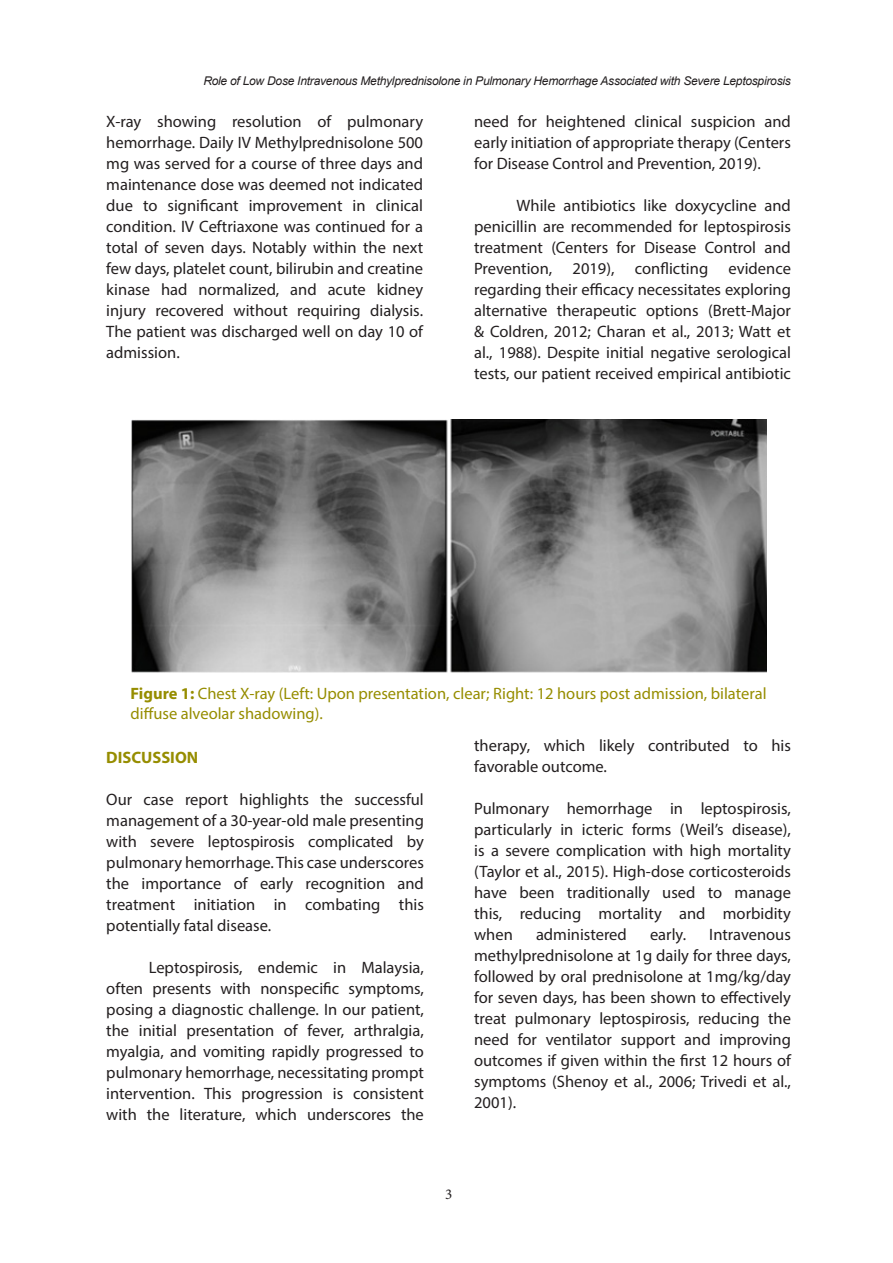
<style>
.page{position:relative;width:893px;height:1263px;background:#fff}
.page>*{position:absolute;margin:0;border:0;box-sizing:border-box;transform-origin:0 0}
.t1{font:16.5px/21px "Myriad Pro";color:#231f20;text-align:justify}
.t2{font:16.5px/19.8px "Myriad Pro";color:#968d00}
.Normal__Web{font:700 16.5px "Myriad Pro";color:#968d00}
.t3{font:15px "Minion Pro";color:#231f20}
.t4{font:italic 12px "Arial";letter-spacing:-.02em;color:#231f20}
.s1{font-weight:700}
</style>
<div class="page">
<img style="left:131px;top:419px;width:636px;height:254px">
<p class="t4" style="left:203px;top:73px;width:589px">Role of Low Dose Intravenous Methylprednisolone in Pulmonary Hemorrhage Associated with Severe Leptospirosis</p>
<p class="t1" style="left:106px;top:111px;width:318px">X-ray showing resolution of pulmonary hemorrhage. Daily IV Methylprednisolone 500 mg was served for a course of three days and maintenance dose was deemed not indicated due to significant improvement in clinical condition. IV Ceftriaxone was continued for a total of seven days. Notably within the next few days, platelet count, bilirubin and creatine kinase had normalized, and acute kidney injury recovered without requiring dialysis.<br>The patient was discharged well on day 10 of admission.</p>
<p class="t1" style="left:474px;top:111px;width:318px">need for heightened clinical suspicion and early initiation of appropriate therapy (Centers for Disease Control and Prevention, 2019).</p>
<p class="t1" style="left:474px;top:195px;width:318px;text-indent:43px">While antibiotics like doxycycline and penicillin are recommended for leptospirosis treatment (Centers for Disease Control and Prevention, 2019), conflicting evidence regarding their efficacy necessitates exploring alternative therapeutic options (Brett-Major &amp; Coldren, 2012; Charan et al., 2013; Watt et al., 1988). Despite initial negative serological tests, our patient received empirical antibiotic</p>
<p class="t2" style="left:131px;top:683px;width:637px"><span class="s1">Figure 1:</span> Chest X-ray (Left: Upon presentation, clear; Right: 12 hours post admission, bilateral diffuse alveolar shadowing).</p>
<p class="t1" style="left:474px;top:735px;width:318px">therapy, which likely contributed to his favorable outcome.</p>
<p class="t1" style="left:474px;top:798px;width:318px">Pulmonary hemorrhage in leptospirosis, particularly in icteric forms (Weil’s disease), is a severe complication with high mortality (Taylor et al., 2015). High-dose corticosteroids have been traditionally used to manage this, reducing mortality and morbidity when</p>
<p class="Normal__Web" style="left:106px;top:747px;width:93px">DISCUSSION</p>
<p class="t1" style="left:106px;top:789px;width:319px">Our case report highlights the successful management of a 30-year-old male presenting with severe leptospirosis complicated by pulmonary hemorrhage. This case underscores the importance of early recognition and treatment initiation in combating this potentially fatal disease.</p>
<p class="t1" style="left:106px;top:957px;width:319px;text-indent:43px">Leptospirosis, endemic in Malaysia, often presents with nonspecific symptoms, posing a diagnostic challenge. In our patient, the initial presentation of fever, arthralgia, myalgia, and vomiting rapidly progressed to pulmonary hemorrhage, necessitating prompt intervention. This progression is consistent with the literature, which underscores the</p>
<p class="t1" style="left:536px;top:924px;width:92px">administered</p>
<p class="t1" style="left:650px;top:924px;width:38px">early.</p>
<p class="t1" style="left:474px;top:924px;width:318px;text-indent:235px">Intravenous methylprednisolone at 1g daily for three days, followed by oral prednisolone at 1mg/kg/day for seven days, has been shown to effectively treat pulmonary leptospirosis, reducing the need for ventilator support and improving outcomes if given within the first 12 hours of symptoms (Shenoy et al., 2006; Trivedi et al., 2001).</p>
<p class="t3" style="left:445px;top:1184px;width:9px">3</p>
</div>
